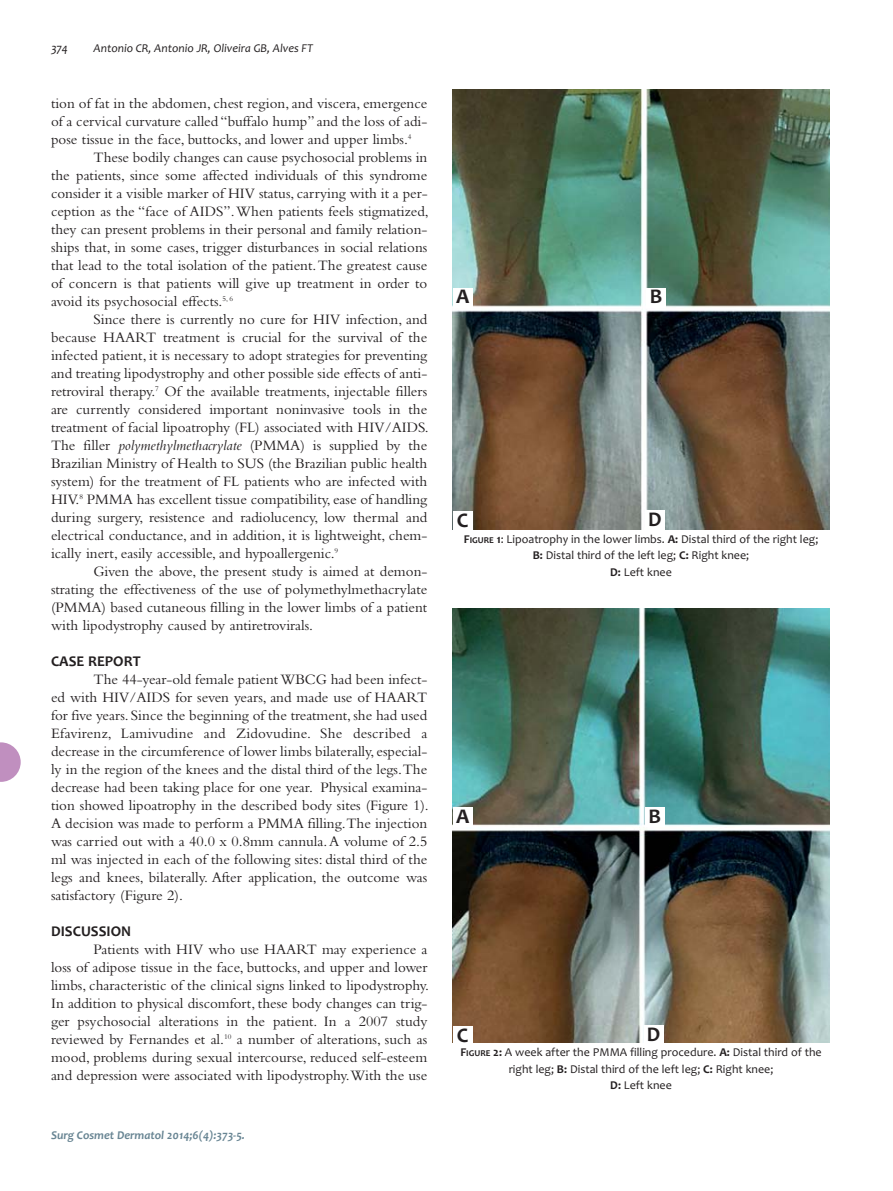
<style>
.page{position:relative;width:893px;height:1191px;background:#fff}
.page>*{position:absolute;margin:0;border:0;box-sizing:border-box;transform-origin:0 0}
.t1{font:700 21px "Candara";color:#231f20}
.t2{font:15px/18px "Bembo";color:#231f20;text-align:justify}
.t3{font:700 15px "Candara";color:#231f20}
.t4{font:12px/16.5px "Candara";color:#231f20;text-align:center}
.t5{font:italic 12px "Candara";color:#231f20}
.t6{font:italic 700 12px "Candara";color:#688593}
.s1{font-style:italic}
.s2{font-weight:700}
.s3{font-weight:700;font-size:9px}
</style>
<div class="page">
<svg style="left:0;top:742px;width:21px;height:40px"></svg>
<img style="left:453px;top:89px;width:376px;height:441px">
<img style="left:453px;top:608px;width:376px;height:434px">
<div style="left:453px;top:288px;width:19px;height:19px;background:#fff"></div>
<div style="left:646px;top:288px;width:20px;height:19px;background:#fff"></div>
<div style="left:453px;top:512px;width:19px;height:19px;background:#fff"></div>
<div style="left:645px;top:510px;width:20px;height:19px;background:#fff"></div>
<div style="left:453px;top:807px;width:19px;height:19px;background:#fff"></div>
<div style="left:645px;top:807px;width:19px;height:19px;background:#fff"></div>
<div style="left:453px;top:1026px;width:19px;height:19px;background:#fff"></div>
<div style="left:644px;top:1025px;width:19px;height:19px;background:#fff"></div>
<p class="t5" style="left:51px;top:44px;width:18px">374</p>
<p class="t5" style="left:94px;top:44px;width:221px">Antonio CR, Antonio JR, Oliveira GB, Alves FT</p>
<p class="t2" style="left:51px;top:96px;width:378px">tion of fat in the abdomen, chest region, and viscera, emergence of a cervical curvature called “buffalo hump” and the loss of adi&shy;pose tissue in the face, buttocks, and lower and upper limbs.<sup>4</sup></p>
<p class="t2" style="left:51px;top:150px;width:379px;text-indent:43px">These bodily changes can cause psychosocial problems in the patients, since some affected individuals of this syndrome consider it a visible marker of HIV status, carrying with it a per&shy;ception as the “face of AIDS”. When patients feels stigmatized, they can present problems in their personal and family relation&shy;ships that, in some cases, trigger disturbances in social relations that lead to the total isolation of the patient. The greatest cause of concern is that patients will give up treatment in order to avoid its psychosocial effects.<sup>5,</sup> <sup>6</sup></p>
<p class="t2" style="left:51px;top:312px;width:379px;text-indent:43px">Since there is currently no cure for HIV infection, and because HAART treatment is crucial for the survival of the infected patient, it is necessary to adopt strategies for preventing and treating lipodystrophy and other possible side effects of anti&shy;retroviral therapy.<sup>7</sup> Of the available treatments, injectable fillers are currently considered important noninvasive tools in the treatment of facial lipoatrophy (FL) associated with HIV/AIDS.<br>The filler <span class="s1">polymethylmethacrylate</span> (PMMA) is supplied by the Brazilian Ministry of Health to SUS (the Brazilian public health system) for the treatment of FL patients who are infected with HIV.<sup>8</sup> PMMA has excellent tissue compatibility, ease of handling during surgery, resistence and radiolucency, low thermal and electrical conductance, and in addition, it is lightweight, chem&shy;ically inert, easily accessible, and hypoallergenic.<sup>9</sup></p>
<p class="t2" style="left:51px;top:564px;width:378px;text-indent:43px">Given the above, the present study is aimed at demon&shy;strating the effectiveness of the use of polymethylmethacrylate (PMMA) based cutaneous filling in the lower limbs of a patient with lipodystrophy caused by antiretrovirals.</p>
<p class="t3" style="left:51px;top:656px;width:91px">CASE REPORT</p>
<p class="t2" style="left:51px;top:672px;width:379px;text-indent:43px">The 44-year-old female patient WBCG had been infect&shy;ed with HIV/AIDS for seven years, and made use of HAART for five years. Since the beginning of the treatment, she had used Efavirenz, Lamivudine and Zidovudine. She described a decrease in the circumference of lower limbs bilaterally, especial&shy;ly in the region of the knees and the distal third of the legs.The decrease had been taking place for one year. Physical examina&shy;tion showed lipoatrophy in the described body sites (Figure 1).<br>A decision was made to perform a PMMA filling.The injection was carried out with a 40.0 x 0.8mm cannula. A volume of 2.5 ml was injected in each of the following sites: distal third of the legs and knees, bilaterally. After application, the outcome was satisfactory (Figure 2).</p>
<p class="t3" style="left:51px;top:926px;width:82px">DISCUSSION</p>
<p class="t2" style="left:51px;top:942px;width:379px;text-indent:43px">Patients with HIV who use HAART may experience a loss of adipose tissue in the face, buttocks, and upper and lower limbs, characteristic of the clinical signs linked to lipodystrophy.<br>In addition to physical discomfort, these body changes can trig&shy;ger psychosocial alterations in the patient. In a 2007 study reviewed by Fernandes et al.<sup>10</sup> a number of alterations, such as mood, problems during sexual intercourse, reduced self-esteem and depression were associated with lipodystrophy.With the use</p>
<p class="t6" style="left:51px;top:1128px;width:195px">Surg Cosmet Dermatol 2014;6(4):373-5.</p>
<h1 class="t1" style="left:456px;top:289px;width:15px">A</h1>
<h1 class="t1" style="left:650px;top:289px;width:14px">B</h1>
<h1 class="t1" style="left:457px;top:512px;width:13px">C</h1>
<h1 class="t1" style="left:648px;top:511px;width:15px">D</h1>
<p class="t4" style="left:464px;top:532px;width:356px"><span class="s2">F</span><span class="s3">IGURE</span> <span class="s2">1</span>: Lipoatrophy in the lower limbs. <span class="s2">A:</span> Distal third of the right leg;<br><span class="s2">B:</span> Distal third of the left leg; <span class="s2">C:</span> Right knee;<br><span class="s2">D:</span> Left knee</p>
<h1 class="t1" style="left:456px;top:808px;width:15px">A</h1>
<h1 class="t1" style="left:648px;top:808px;width:14px">B</h1>
<h1 class="t1" style="left:457px;top:1027px;width:13px">C</h1>
<h1 class="t1" style="left:647px;top:1026px;width:15px">D</h1>
<p class="t4" style="left:460px;top:1045px;width:363px"><span class="s2">F</span><span class="s3">IGURE</span> <span class="s2">2:</span> A week after the PMMA filling procedure. <span class="s2">A:</span> Distal third of the right leg; <span class="s2">B:</span> Distal third of the left leg; <span class="s2">C:</span> Right knee;<br><span class="s2">D:</span> Left knee</p>
</div>
